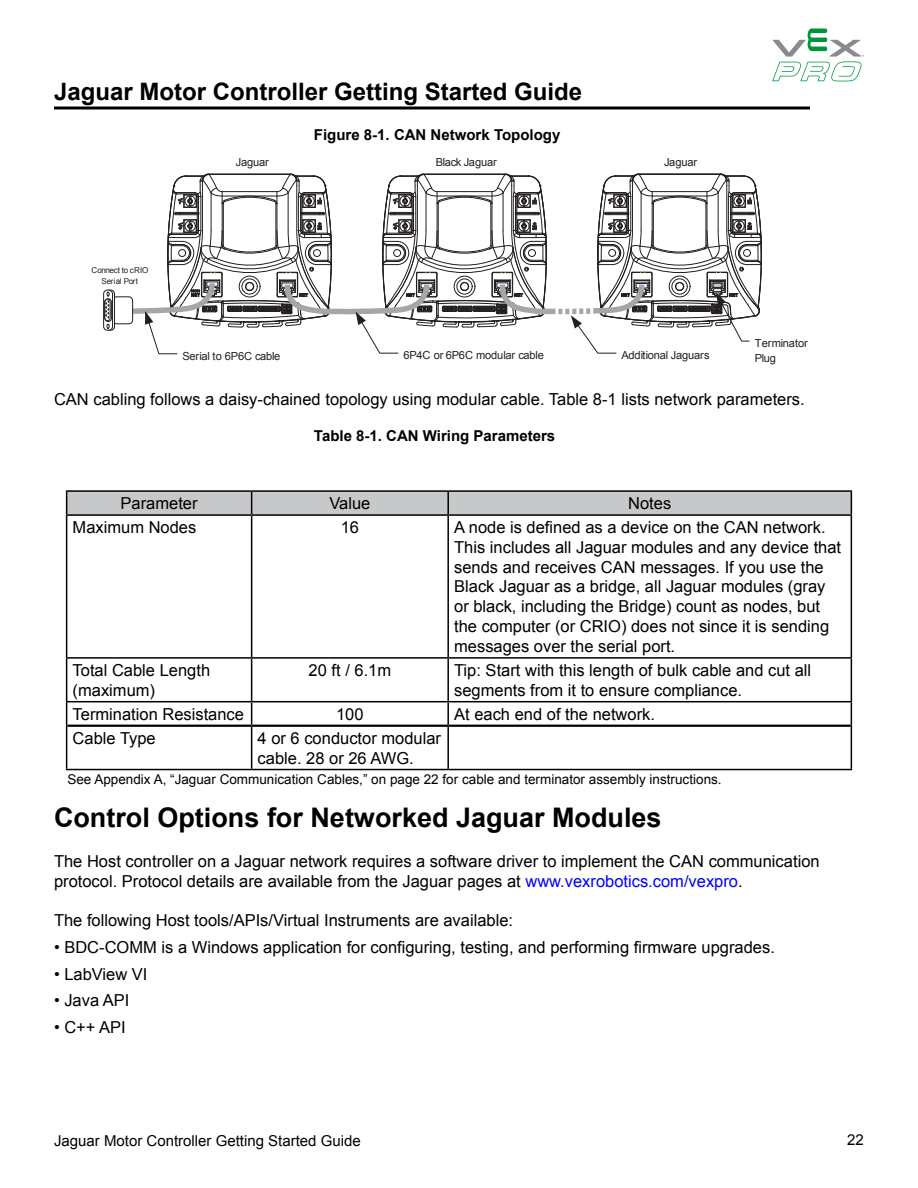
<style>
.page{position:relative;width:918px;height:1188px;background:#fff}
.page>*{position:absolute;margin:0;border:0;box-sizing:border-box;transform-origin:0 0}
.t1{font:700 27px "Arial";color:#000}
.t2{font:700 24px "Arial";color:#000}
.t3{font:16.5px/19.8px "Arial";color:#000}
.t4{font:700 15px "Arial";color:#000}
.t5{font:15px "Arial";color:#000}
.t6{font:13.5px "Arial";color:#000}
.t7{font:11.1px "Arial";letter-spacing:-.015em;color:#231f20}
.t8{font:8.1px/10.1px "Arial";letter-spacing:-.035em;color:#231f20;text-align:center}
.s1{color:#00f}
</style>
<div class="page">
<svg style="left:772px;top:28px;width:92px;height:53px"></svg>
<svg style="left:54px;top:106px;width:756px;height:4px;background:#3f3f3f"></svg>
<div style="left:103px;top:290px;width:10px;height:40px;border:1px solid #231f20;border-radius:4px"></div>
<svg style="left:104px;top:174px;width:658px;height:181px"></svg>
<hr style="left:448px;top:490px;width:404px;height:2px;background:#000">
<hr style="left:66px;top:516px;width:1px;height:141px;background:#000">
<hr style="left:252px;top:514px;width:196px;height:2px;background:#000">
<hr style="left:251px;top:516px;width:1px;height:141px;background:#000">
<hr style="left:448px;top:514px;width:404px;height:2px;background:#000">
<hr style="left:447px;top:516px;width:2px;height:141px;background:#000">
<hr style="left:851px;top:516px;width:1px;height:141px;background:#000">
<hr style="left:66px;top:657px;width:186px;height:2px;background:#000">
<hr style="left:66px;top:659px;width:1px;height:42px;background:#000">
<hr style="left:252px;top:657px;width:196px;height:2px;background:#000">
<hr style="left:251px;top:659px;width:1px;height:42px;background:#000">
<hr style="left:448px;top:657px;width:404px;height:2px;background:#000">
<hr style="left:447px;top:659px;width:2px;height:42px;background:#000">
<hr style="left:851px;top:659px;width:1px;height:42px;background:#000">
<hr style="left:66px;top:701px;width:186px;height:1px;background:#000">
<svg style="left:66px;top:702px;width:1px;height:24px"></svg>
<hr style="left:252px;top:701px;width:196px;height:1px;background:#000">
<svg style="left:251px;top:702px;width:1px;height:23px"></svg>
<hr style="left:448px;top:701px;width:404px;height:1px;background:#000">
<hr style="left:447px;top:702px;width:2px;height:23px;background:#000">
<svg style="left:851px;top:702px;width:1px;height:24px"></svg>
<hr style="left:252px;top:490px;width:196px;height:2px;background:#000">
<hr style="left:66px;top:490px;width:186px;height:2px;background:#000">
<svg style="left:66px;top:491px;width:786px;height:24px;background:#babbbd"></svg>
<hr style="left:66px;top:514px;width:186px;height:2px;background:#000">
<hr style="left:67px;top:725px;width:185px;height:2px;background:#000">
<hr style="left:252px;top:725px;width:196px;height:2px;background:#000">
<hr style="left:448px;top:725px;width:403px;height:2px;background:#000">
<hr style="left:66px;top:726px;width:1px;height:43px;background:#000">
<hr style="left:251px;top:727px;width:1px;height:42px;background:#000">
<hr style="left:447px;top:727px;width:2px;height:42px;background:#000">
<hr style="left:851px;top:726px;width:1px;height:43px;background:#000">
<hr style="left:66px;top:769px;width:186px;height:1px;background:#000">
<hr style="left:252px;top:769px;width:196px;height:1px;background:#000">
<hr style="left:448px;top:769px;width:404px;height:1px;background:#000">
<h2 class="t2" style="left:54px;top:76px;width:530px">Jaguar Motor Controller Getting Started Guide</h2>
<p class="t4" style="left:314px;top:125px;width:248px">Figure 8-1. CAN Network Topology</p>
<p class="t8" style="left:91px;top:266px;width:58px">Connect to cRIO<br>Serial Port</p>
<p class="t7" style="left:236px;top:155px;width:34px">Jaguar</p>
<p class="t7" style="left:436px;top:155px;width:63px">Black Jaguar</p>
<p class="t7" style="left:664px;top:155px;width:35px">Jaguar</p>
<p class="t7" style="left:755px;top:336px;width:55px">Terminator</p>
<p class="t7" style="left:403px;top:348px;width:142px">6P4C or 6P6C modular cable</p>
<p class="t7" style="left:621px;top:348px;width:90px">Additional Jaguars</p>
<p class="t7" style="left:755px;top:351px;width:23px">Plug</p>
<p class="t3" style="left:54px;top:390px;width:752px">CAN cabling follows a daisy-chained topology using modular cable. Table 8-1 lists network parameters.</p>
<p class="t7" style="left:182px;top:349px;width:100px">Serial to 6P6C cable</p>
<p class="t4" style="left:314px;top:426px;width:243px">Table 8-1. CAN Wiring Parameters</p>
<p class="t3" style="left:121px;top:494px;width:79px">Parameter</p>
<p class="t3" style="left:329px;top:494px;width:42px">Value</p>
<p class="t3" style="left:628px;top:494px;width:45px">Notes</p>
<p class="t3" style="left:73px;top:518px;width:125px">Maximum Nodes</p>
<p class="t3" style="left:341px;top:518px;width:20px">16</p>
<p class="t3" style="left:454px;top:518px;width:389px">A node is defined as a device on the CAN network.<br>This includes all Jaguar modules and any device that sends and receives CAN messages. If you use the Black Jaguar as a bridge, all Jaguar modules (gray or black, including the Bridge) count as nodes, but the computer (or CRIO) does not since it is sending messages over the serial port.</p>
<p class="t3" style="left:73px;top:660px;width:139px">Total Cable Length (maximum)</p>
<p class="t3" style="left:309px;top:660px;width:84px">20 ft / 6.1m</p>
<p class="t3" style="left:454px;top:660px;width:359px">Tip: Start with this length of bulk cable and cut all segments from it to ensure compliance.</p>
<p class="t3" style="left:73px;top:704px;width:173px">Termination Resistance</p>
<p class="t3" style="left:336px;top:704px;width:29px">100</p>
<p class="t3" style="left:454px;top:704px;width:202px">At each end of the network.</p>
<p class="t3" style="left:73px;top:728px;width:85px">Cable Type</p>
<p class="t3" style="left:258px;top:728px;width:185px">4 or 6 conductor modular cable. 28 or 26 AWG.</p>
<p class="t6" style="left:67px;top:771px;width:656px">See Appendix A, “Jaguar Communication Cables,” on page 22 for cable and terminator assembly instructions.</p>
<h1 class="t1" style="left:54px;top:800px;width:609px">Control Options for Networked Jaguar Modules</h1>
<p class="t3" style="left:54px;top:852px;width:767px">The Host controller on a Jaguar network requires a software driver to implement the CAN communication protocol. Protocol details are available from the Jaguar pages at <span class="s1">www.vexrobotics.com/vexpro</span>.</p>
<p class="t3" style="left:54px;top:911px;width:461px">The following Host tools/APIs/Virtual Instruments are available:</p>
<p class="t3" style="left:54px;top:938px;width:723px">• BDC-COMM is a Windows application for configuring, testing, and performing firmware upgrades.</p>
<p class="t3" style="left:54px;top:964px;width:95px">• LabView VI</p>
<p class="t3" style="left:54px;top:991px;width:77px">• Java API</p>
<p class="t3" style="left:54px;top:1017px;width:73px">• C++ API</p>
<p class="t5" style="left:54px;top:1131px;width:308px">Jaguar Motor Controller Getting Started Guide</p>
<p class="t5" style="left:847px;top:1130px;width:18px">22</p>
</div>
